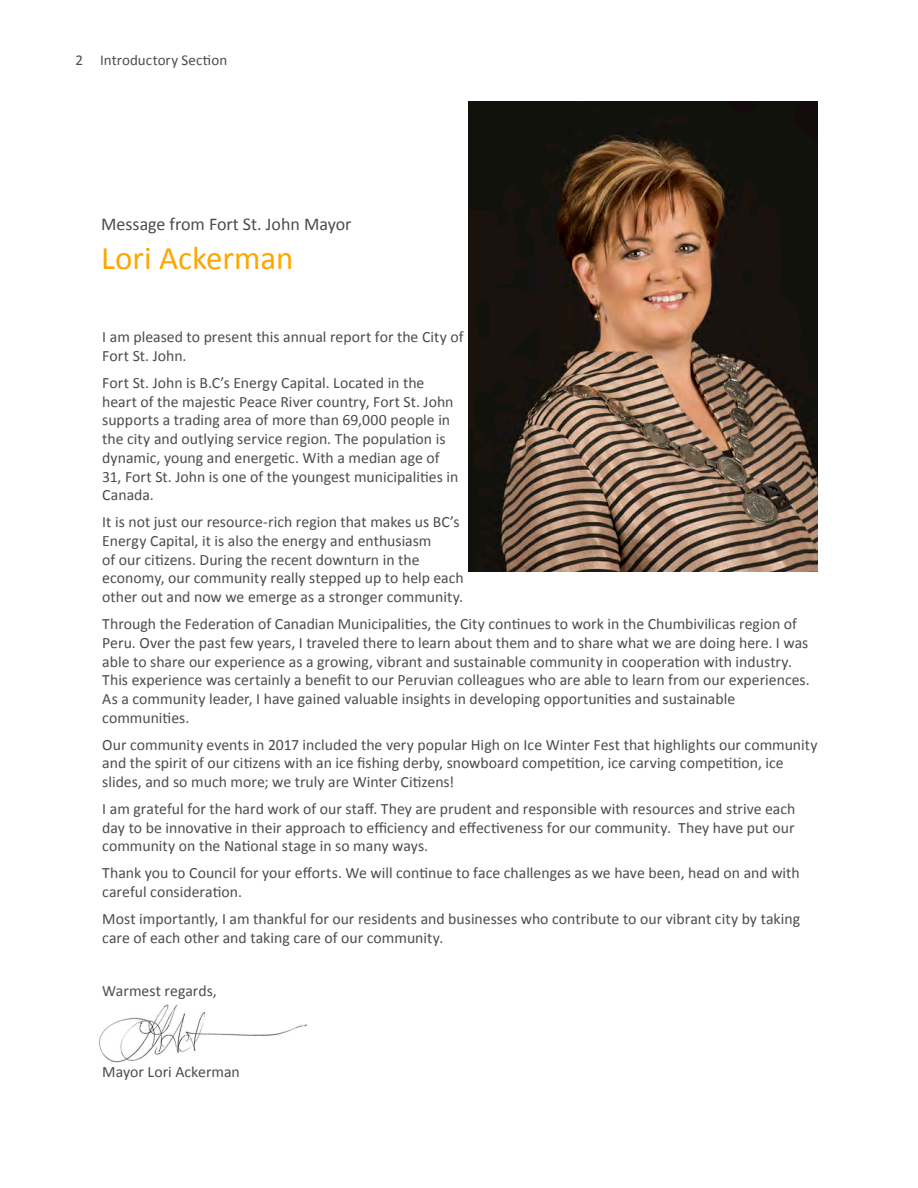
<style>
.page{position:relative;width:918px;height:1188px;background:#fff}
.page>*{position:absolute;margin:0;border:0;box-sizing:border-box;transform-origin:0 0}
.heading-large_yellow{font:33px "Calibri";color:#fea600}
.t1{font:18px "Calibri";color:#4b4c4d}
.body-paragraph{font:15.75px/18.8px "Calibri";color:#4b4c4d}
.body-paragraph-2{font:15px "Calibri";letter-spacing:.005em;color:#4b4c4d}
</style>
<div class="page">
<img style="left:99px;top:1004px;width:208px;height:59px">
<img style="left:468px;top:101px;width:350px;height:471px">
<p class="body-paragraph-2" style="left:76px;top:51px;width:153px">2 Introductory Section</p>
<p class="t1" style="left:101px;top:212px;width:252px">Message from Fort St. John Mayor</p>
<p class="heading-large_yellow" style="left:101px;top:237px;width:194px">Lori Ackerman</p>
<p class="body-paragraph" style="left:102px;top:328px;width:363px">I am pleased to present this annual report for the City of<br>Fort St. John.</p>
<p class="body-paragraph" style="left:102px;top:373px;width:357px">Fort St. John is B.C’s Energy Capital. Located in the heart of the majestic Peace River country, Fort St. John supports a trading area of more than 69,000 people in the city and outlying service region. The population is dynamic, young and energetic. With a median age of 31, Fort St. John is one of the youngest municipalities in Canada.</p>
<p class="body-paragraph" style="left:102px;top:513px;width:363px">It is not just our resource-rich region that makes us BC’s Energy Capital, it is also the energy and enthusiasm<br>of our citizens. During the recent downturn in the economy, our community really stepped up to help each other out and now we emerge as a stronger community.</p>
<p class="body-paragraph" style="left:102px;top:614px;width:709px">Through the Federation of Canadian Municipalities, the City continues to work in the Chumbivilicas region of Peru. Over the past few years, I traveled there to learn about them and to share what we are doing here. I was able to share our experience as a growing, vibrant and sustainable community in cooperation with industry.<br>This experience was certainly a benefit to our Peruvian colleagues who are able to learn from our experiences.<br>As a community leader, I have gained valuable insights in developing opportunities and sustainable communities.</p>
<p class="body-paragraph" style="left:102px;top:735px;width:717px">Our community events in 2017 included the very popular High on Ice Winter Fest that highlights our community and the spirit of our citizens with an ice fishing derby, snowboard competition, ice carving competition, ice slides, and so much more; we truly are Winter Citizens!</p>
<p class="body-paragraph" style="left:102px;top:799px;width:695px;text-align:justify">I am grateful for the hard work of our staff. They are prudent and responsible with resources and strive each day to be innovative in their approach to efficiency and effectiveness for our community. They have put our community on the National stage in so many ways.</p>
<p class="body-paragraph" style="left:102px;top:864px;width:699px">Thank you to Council for your efforts. We will continue to face challenges as we have been, head on and with careful consideration.</p>
<p class="body-paragraph" style="left:102px;top:909px;width:699px">Most importantly, I am thankful for our residents and businesses who contribute to our vibrant city by taking care of each other and taking care of our community.</p>
<p class="body-paragraph" style="left:102px;top:982px;width:116px">Warmest regards,</p>
<p class="body-paragraph" style="left:102px;top:1062px;width:139px">Mayor Lori Ackerman</p>
</div>
